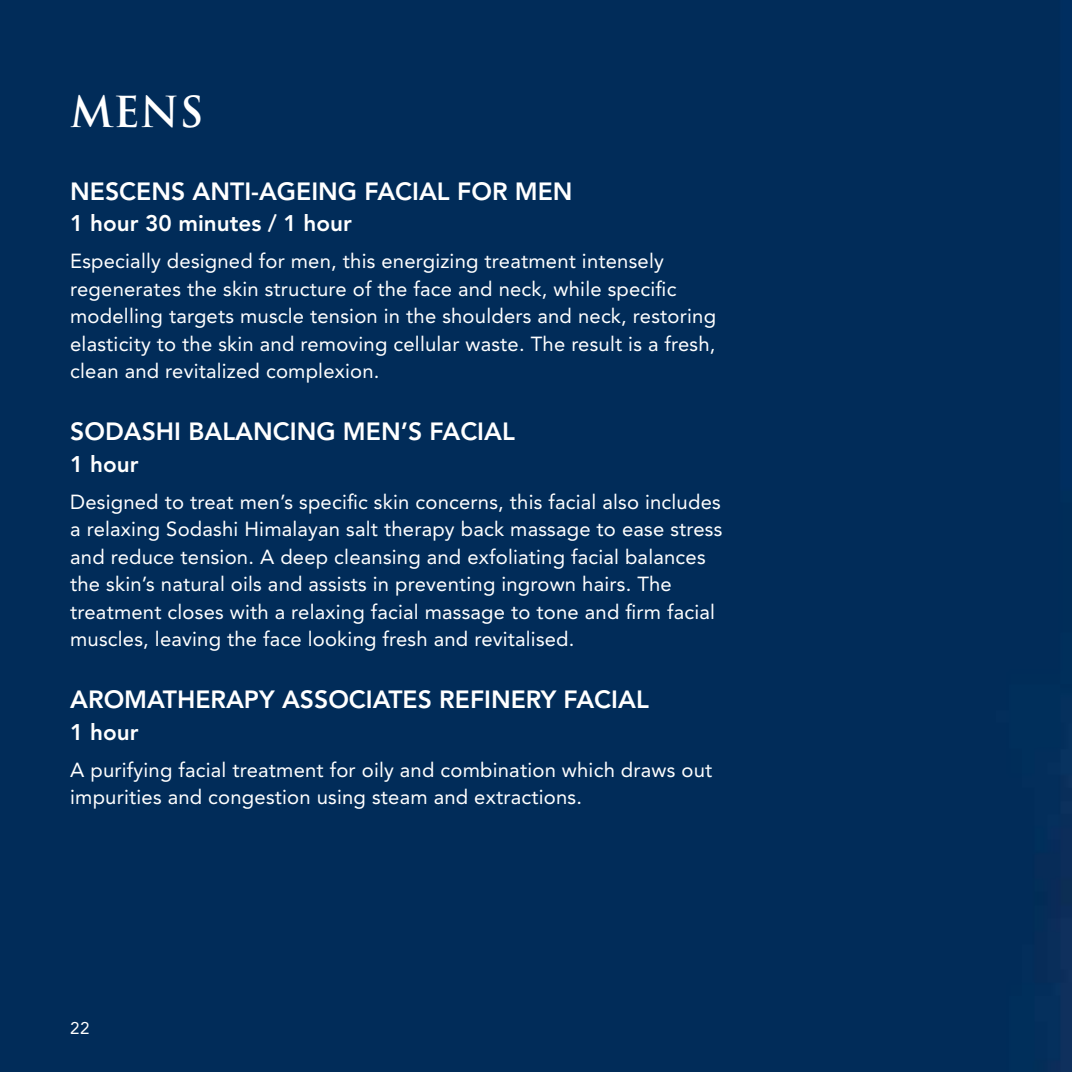
<style>
.page{position:relative;width:1072px;height:1072px;background:#fff}
.page>*{position:absolute;margin:0;border:0;box-sizing:border-box;transform-origin:0 0}
.t1{font:700 41.62px "Trajan Pro";color:#fff}
.t2{font:800 24.75px "Avenir";color:#fff}
.t3{font:800 22.5px "Avenir";color:#fff}
.t4{font:20.25px/27.4px "Avenir";letter-spacing:.01em;color:#fff}
.t5{font:16.88px "Avenir";color:#fff}
</style>
<div class="page">
<div style="left:0;top:0;width:1071px;height:1071px;background:#012c59"></div>
<h1 class="t1" style="left:70px;top:86px;width:135px">MENS</h1>
<p class="t2" style="left:70px;top:176px;width:504px">NESCENS ANTI-AGEING FACIAL FOR MEN</p>
<p class="t3" style="left:70px;top:210px;width:283px">1 hour 30 minutes / 1 hour</p>
<p class="t4" style="left:70px;top:247px;width:647px">Especially designed for men, this energizing treatment intensely regenerates the skin structure of the face and neck, while specific modelling targets muscle tension in the shoulders and neck, restoring elasticity to the skin and removing cellular waste. The result is a fresh, clean and revitalized complexion.</p>
<p class="t2" style="left:70px;top:417px;width:446px">SODASHI BALANCING MEN’S FACIAL</p>
<p class="t3" style="left:70px;top:450px;width:70px">1 hour</p>
<p class="t4" style="left:70px;top:488px;width:653px">Designed to treat men’s specific skin concerns, this facial also includes a relaxing Sodashi Himalayan salt therapy back massage to ease stress and reduce tension. A deep cleansing and exfoliating facial balances the skin’s natural oils and assists in preventing ingrown hairs. The treatment closes with a relaxing facial massage to tone and firm facial muscles, leaving the face looking fresh and revitalised.</p>
<p class="t2" style="left:70px;top:685px;width:580px">AROMATHERAPY ASSOCIATES REFINERY FACIAL</p>
<p class="t3" style="left:70px;top:718px;width:70px">1 hour</p>
<p class="t4" style="left:70px;top:756px;width:643px">A purifying facial treatment for oily and combination which draws out impurities and congestion using steam and extractions.</p>
<p class="t5" style="left:70px;top:1018px;width:21px">22</p>
</div>
